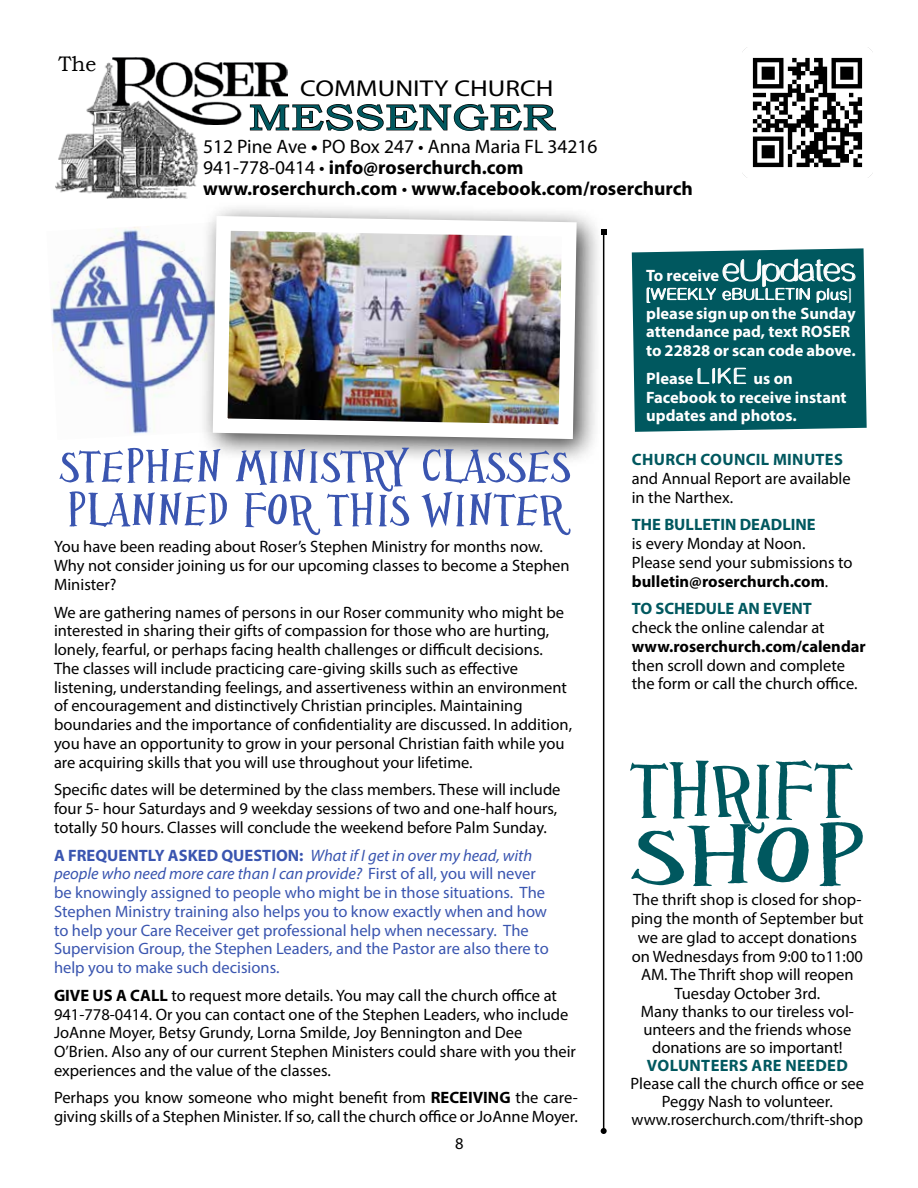
<style>
.page{position:relative;width:918px;height:1188px;background:#fff}
.page>*{position:absolute;margin:0;border:0;box-sizing:border-box;transform-origin:0 0}
.t1{font:93px "HPPSG";color:#00585f;scale:1.5 1}
.t2{font:87px "HPPSG";letter-spacing:-.025em;color:#00585f}
.t3{font:51px/43.5px "HPPSG";color:#3a55b0}
.t4{font:36px "Bookman Old Style";color:#00585f;scale:1.28 1}
.t5{font:22.95px "Myriad Pro";color:#000;scale:1.18 1}
.t6{font:21px "Bookman Old Style";color:#000}
.t7{font:700 19.5px/21px "Myriad Pro";color:#000}
.t8{font:16.5px/18.8px "Myriad Pro";color:#000}
.t9{font:16.5px/18.8px "Myriad Pro";color:#3a55b0}
.t10{font:700 16.5px/18.8px "Myriad Pro";color:#fff}
.t11{font:700 16.5px "Myriad Pro";letter-spacing:.01em;color:#00585f}
.t12{font:700 16.5px "Myriad Pro";color:#000}
.t13{font:700 16.5px "Delicate Sans";letter-spacing:.05em;color:#fff}
.s1{font-weight:400}
.s2{font-family:"Delicate Sans";font-size:33px}
.s3{font-family:"Delicate Sans";font-size:22.5px}
.s4{font-weight:700}
.s5{font-style:italic}
</style>
<div class="page">
<img style="left:51px;top:226px;width:147px;height:208px">
<img style="left:112px;top:57px;width:176px;height:68px">
<img style="left:55px;top:60px;width:148px;height:139px">
<img style="left:742px;top:48px;width:130px;height:129px">
<svg style="left:249px;top:101px;width:308px;height:30px"></svg>
<svg style="left:632px;top:248px;width:235px;height:184px;background:#17676d"></svg>
<div style="left:198px;top:201px;width:407px;height:266px;background:#000;opacity:.75"></div>
<img style="left:205px;top:209px;width:379px;height:237px">
<hr style="left:603px;top:232px;width:1px;height:899px;background:#000">
<svg style="left:601px;top:229px;width:6px;height:6px"></svg>
<svg style="left:601px;top:1128px;width:6px;height:6px"></svg>
<p class="t6" style="left:58px;top:50px;width:39px">The</p>
<h3 class="t5" style="left:300px;top:74px;width:216px">COMMUNITY CHURCH</h3>
<h3 class="t4" style="left:248px;top:94px;width:241px">MESSENGER</h3>
<p class="t7" style="left:203px;top:135px;width:492px"><span class="s1">512 Pine Ave</span> • <span class="s1">PO Box 247 • Anna Maria FL 34216<br>941-778-0414 •</span> info@roserchurch.com www.roserchurch.com <span class="s1">•</span> www.facebook.com/roserchurch</p>
<p class="t10" style="left:646px;top:266px;width:211px">To receive <span class="s2">eUpdates</span></p>
<p class="t13" style="left:646px;top:287px;width:206px">[WEEKLY eBULLETIN plus]</p>
<p class="t10" style="left:646px;top:303px;width:211px">please sign up on the Sunday attendance pad, text ROSER to 22828 or scan code above.</p>
<p class="t10" style="left:646px;top:368px;width:202px">Please <span class="s3">LIKE</span> us on<br>Facebook to receive instant updates and photos.</p>
<h3 class="t3" style="left:59px;top:445px;width:506px">STEPHEN MINISTRY CLASSES<br>PLANNED FOR THIS WINTER</h3>
<p class="t8" style="left:54px;top:537px;width:517px">You have been reading about Roser’s Stephen Ministry for months now.<br>Why not consider joining us for our upcoming classes to become a Stephen<br>Minister?</p>
<p class="t8" style="left:54px;top:602px;width:520px">We are gathering names of persons in our Roser community who might be interested in sharing their gifts of compassion for those who are hurting, lonely, fearful, or perhaps facing health challenges or difficult decisions.<br>The classes will include practicing care-giving skills such as effective listening, understanding feelings, and assertiveness within an environment of encouragement and distinctively Christian principles. Maintaining boundaries and the importance of confidentiality are discussed. In addition, you have an opportunity to grow in your personal Christian faith while you are acquiring skills that you will use throughout your lifetime.</p>
<p class="t8" style="left:54px;top:780px;width:508px">Specific dates will be determined by the class members. These will include four 5- hour Saturdays and 9 weekday sessions of two and one-half hours, totally 50 hours. Classes will conclude the weekend before Palm Sunday.</p>
<p class="t9" style="left:54px;top:845px;width:496px"><span class="s4">A FREQUENTLY ASKED QUESTION:</span> <span class="s5">What if I get in over my head, with people who need more care than I can provide?</span> First of all, you will never be knowingly assigned to people who might be in those situations. The Stephen Ministry training also helps you to know exactly when and how to help your Care Receiver get professional help when necessary. The Supervision Group, the Stephen Leaders, and the Pastor are also there to help you to make such decisions.</p>
<p class="t8" style="left:54px;top:986px;width:524px"><span class="s4">GIVE US A CALL</span> to request more details. You may call the church office at 941-778-0414. Or you can contact one of the Stephen Leaders, who include JoAnne Moyer, Betsy Grundy, Lorna Smilde, Joy Bennington and Dee O’Brien. Also any of our current Stephen Ministers could share with you their experiences and the value of the classes.</p>
<p class="t8" style="left:54px;top:1088px;width:525px">Perhaps you know someone who might benefit from <span class="s4">RECEIVING</span> the care&shy;giving skills of a Stephen Minister. If so, call the church office or JoAnne Moyer.</p>
<p class="t8" style="left:455px;top:1133px;width:10px">8</p>
<p class="t11" style="left:632px;top:449px;width:213px">CHURCH COUNCIL MINUTES</p>
<p class="t8" style="left:632px;top:469px;width:220px">and Annual Report are available in the Narthex.</p>
<p class="t11" style="left:632px;top:514px;width:185px">THE BULLETIN DEADLINE</p>
<p class="t8" style="left:632px;top:534px;width:222px">is every Monday at Noon.<br>Please send your submissions to <span class="s4">bulletin@roserchurch.com</span>.</p>
<p class="t11" style="left:632px;top:598px;width:182px">TO SCHEDULE AN EVENT</p>
<p class="t8" style="left:632px;top:618px;width:194px">check the online calendar at</p>
<p class="t12" style="left:632px;top:636px;width:236px">www.roserchurch.com/calendar</p>
<p class="t8" style="left:632px;top:655px;width:227px">then scroll down and complete the form or call the church office.</p>
<h2 class="t2" style="left:630px;top:728px;width:224px">THRIFT</h2>
<h1 class="t1" style="left:630px;top:789px;width:158px">SHOP</h1>
<p class="t8" style="left:631px;top:890px;width:234px;text-align:center">The thrift shop is closed for shop&shy;ping the month of September but we are glad to accept donations on Wednesdays from 9:00 to11:00<br>AM. The Thrift shop will reopen<br>Tuesday October 3rd.<br>Many thanks to our tireless vol&shy;unteers and the friends whose donations are so important!</p>
<p class="t11" style="left:647px;top:1055px;width:202px">VOLUNTEERS ARE NEEDED</p>
<p class="t8" style="left:631px;top:1074px;width:235px;line-height:18px;text-align:center">Please call the church office or see<br>Peggy Nash to volunteer. www.roserchurch.com/thrift-shop</p>
</div>
